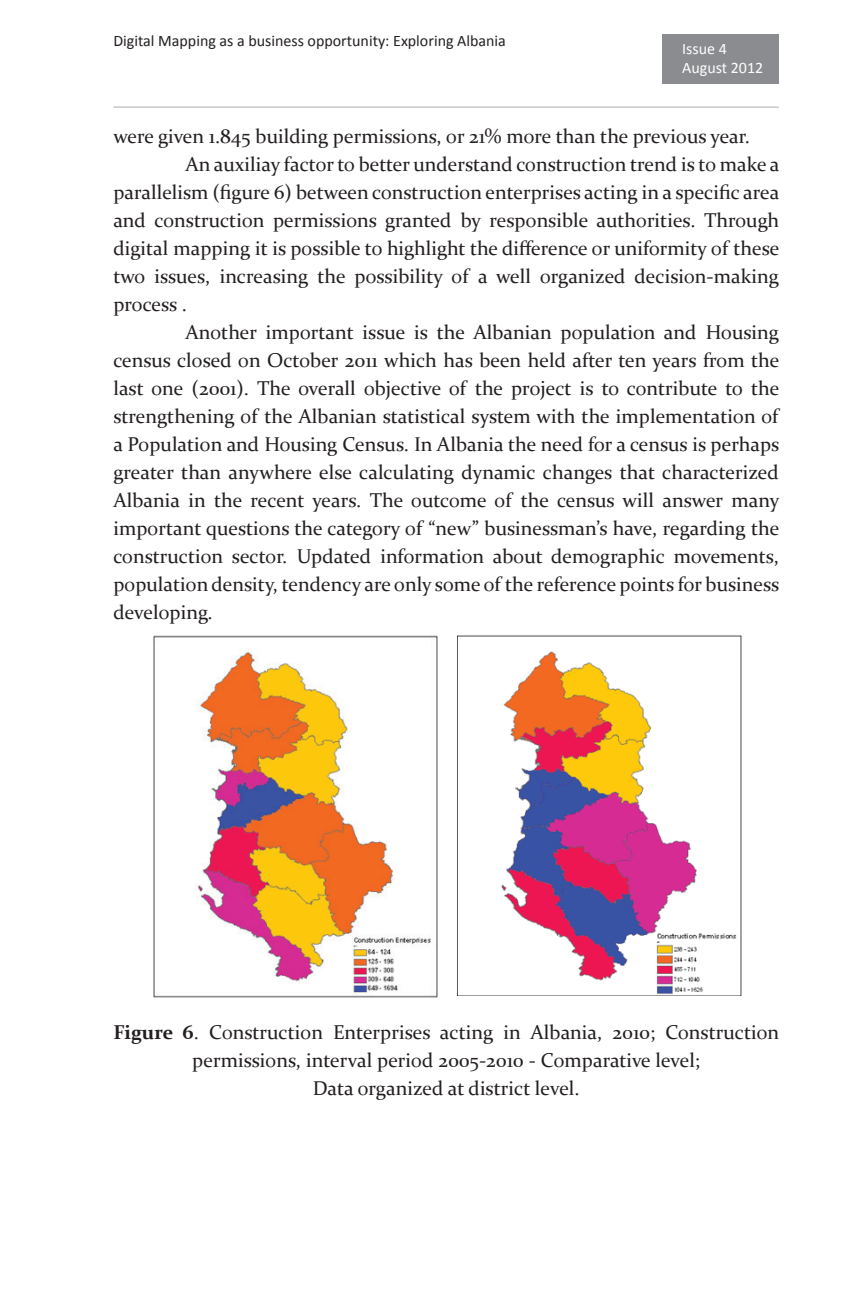
<style>
.page{position:relative;width:864px;height:1296px;background:#fff}
.page>*{position:absolute;margin:0;border:0;box-sizing:border-box;transform-origin:0 0}
.t1{font:20px/28px "Constantia";color:#231f20;text-align:center}
.t2{font:16px "Calibri";color:#231f20}
.t3{font:16px/19.2px "Calibri";color:#fff}
.s1{font-weight:700}
</style>
<div class="page">
<hr style="left:113px;top:106px;width:666px;height:2px;background:#c7c8ca">
<div style="left:662px;top:34px;width:117px;height:49px;background:#8a8c8f"></div>
<img style="left:153px;top:635px;width:285px;height:363px">
<img style="left:457px;top:635px;width:285px;height:361px">
<p class="t2" style="left:113px;top:31px;width:394px">Digital Mapping as a business opportunity: Exploring Albania</p>
<p class="t3" style="left:682px;top:38px;width:83px">Issue 4<br>August 2012</p>
<p class="t1" style="left:113px;top:122px;width:638px">were given 1.845 building permissions, or 21% more than the previous year.</p>
<p class="t1" style="left:185px;top:150px;width:596px">An auxiliay factor to better understand construction trend is to make a</p>
<p class="t1" style="left:113px;top:178px;width:668px">parallelism (figure 6) between construction enterprises acting in a specific area</p>
<p class="t1" style="left:113px;top:206px;width:667px">and construction permissions granted by responsible authorities. Through</p>
<p class="t1" style="left:113px;top:234px;width:668px">digital mapping it is possible to highlight the difference or uniformity of these</p>
<p class="t1" style="left:113px;top:262px;width:667px">two issues, increasing the possibility of a well organized decision-making</p>
<p class="t1" style="left:113px;top:290px;width:75px">process .</p>
<p class="t1" style="left:185px;top:318px;width:595px">Another important issue is the Albanian population and Housing</p>
<p class="t1" style="left:113px;top:346px;width:668px">census closed on October 2011 which has been held after ten years from the</p>
<p class="t1" style="left:113px;top:374px;width:667px">last one (2001). The overall objective of the project is to contribute to the</p>
<p class="t1" style="left:113px;top:402px;width:667px">strengthening of the Albanian statistical system with the implementation of</p>
<p class="t1" style="left:113px;top:430px;width:667px">a Population and Housing Census. In Albania the need for a census is perhaps</p>
<p class="t1" style="left:113px;top:458px;width:667px">greater than anywhere else calculating dynamic changes that characterized</p>
<p class="t1" style="left:113px;top:486px;width:668px">Albania in the recent years. The outcome of the census will answer many</p>
<p class="t1" style="left:113px;top:514px;width:667px">important questions the category of “new” businessman’s have, regarding the</p>
<p class="t1" style="left:113px;top:542px;width:667px">construction sector. Updated information about demographic movements,</p>
<p class="t1" style="left:113px;top:570px;width:667px">population density, tendency are only some of the reference points for business</p>
<p class="t1" style="left:113px;top:598px;width:101px">developing.</p>
<p class="t1" style="left:113px;top:1018px;width:667px"><span class="s1">Figure 6</span>. Construction Enterprises acting in Albania, 2010; Construction permissions, interval period 2005-2010 - Comparative level;<br>Data organized at district level.</p>
</div>
